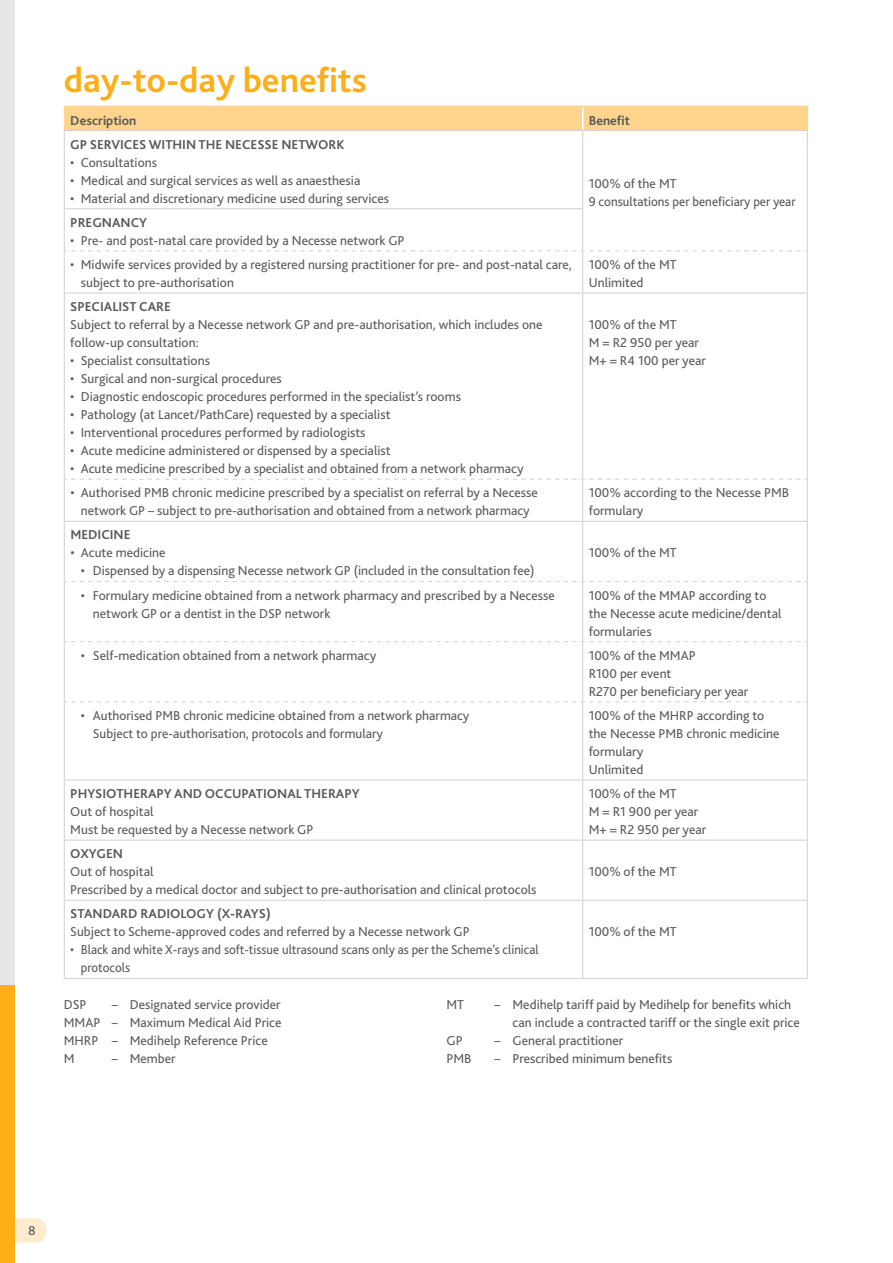
<style>
.page{position:relative;width:893px;height:1263px;background:#fff}
.page>*{position:absolute;margin:0;border:0;box-sizing:border-box;transform-origin:0 0}
.t1{font:700 36px "Bliss 2";color:#fcaf17}
.t2{font:13.5px/18px "Bliss 2";color:#58595b}
.t3{font:700 13.5px "Bliss 2";color:#58595b}
.t4{font:13.5px/18px "Bliss 2";color:#58595b;scale:.95 1}
</style>
<div class="page">
<hr style="left:64px;top:131px;width:1px;height:77px;background:#d1d3d4">
<hr style="left:582px;top:131px;width:1px;height:77px;background:#d1d3d4">
<hr style="left:807px;top:131px;width:1px;height:78px;background:#d1d3d4">
<hr style="left:807px;top:209px;width:1px;height:42px;background:#d1d3d4">
<hr style="left:64px;top:208px;width:519px;height:1px;background:#d1d3d4">
<hr style="left:64px;top:209px;width:1px;height:42px;background:#d1d3d4">
<hr style="left:582px;top:209px;width:1px;height:41px;background:#d1d3d4">
<svg style="left:65px;top:250px;width:742px;height:1px"></svg>
<hr style="left:64px;top:251px;width:1px;height:41px;background:#d1d3d4">
<hr style="left:582px;top:251px;width:1px;height:41px;background:#d1d3d4">
<hr style="left:807px;top:251px;width:1px;height:41px;background:#d1d3d4">
<hr style="left:64px;top:292px;width:519px;height:2px;background:#d1d3d4">
<hr style="left:64px;top:294px;width:1px;height:185px;background:#d1d3d4">
<hr style="left:583px;top:292px;width:225px;height:2px;background:#d1d3d4">
<hr style="left:582px;top:294px;width:1px;height:185px;background:#d1d3d4">
<hr style="left:807px;top:294px;width:1px;height:185px;background:#d1d3d4">
<hr style="left:64px;top:479px;width:1px;height:42px;background:#d1d3d4">
<hr style="left:582px;top:480px;width:1px;height:41px;background:#d1d3d4">
<hr style="left:807px;top:479px;width:1px;height:42px;background:#d1d3d4">
<hr style="left:64px;top:521px;width:519px;height:1px;background:#d1d3d4">
<hr style="left:64px;top:522px;width:1px;height:59px;background:#d1d3d4">
<hr style="left:583px;top:521px;width:225px;height:1px;background:#d1d3d4">
<hr style="left:582px;top:522px;width:1px;height:59px;background:#d1d3d4">
<hr style="left:807px;top:522px;width:1px;height:59px;background:#d1d3d4">
<hr style="left:64px;top:581px;width:1px;height:61px;background:#d1d3d4">
<hr style="left:582px;top:582px;width:1px;height:59px;background:#d1d3d4">
<hr style="left:807px;top:581px;width:1px;height:61px;background:#d1d3d4">
<hr style="left:64px;top:642px;width:1px;height:60px;background:#d1d3d4">
<hr style="left:582px;top:642px;width:1px;height:59px;background:#d1d3d4">
<hr style="left:807px;top:642px;width:1px;height:60px;background:#d1d3d4">
<hr style="left:64px;top:702px;width:1px;height:77px;background:#d1d3d4">
<hr style="left:582px;top:702px;width:1px;height:77px;background:#d1d3d4">
<hr style="left:807px;top:702px;width:1px;height:77px;background:#d1d3d4">
<hr style="left:64px;top:779px;width:519px;height:1px;background:#d1d3d4">
<hr style="left:64px;top:780px;width:1px;height:59px;background:#d1d3d4">
<hr style="left:583px;top:779px;width:225px;height:1px;background:#d1d3d4">
<hr style="left:582px;top:780px;width:1px;height:59px;background:#d1d3d4">
<hr style="left:807px;top:780px;width:1px;height:59px;background:#d1d3d4">
<hr style="left:64px;top:839px;width:519px;height:2px;background:#d1d3d4">
<hr style="left:64px;top:841px;width:1px;height:59px;background:#d1d3d4">
<hr style="left:583px;top:839px;width:225px;height:2px;background:#d1d3d4">
<hr style="left:582px;top:841px;width:1px;height:59px;background:#d1d3d4">
<hr style="left:807px;top:841px;width:1px;height:59px;background:#d1d3d4">
<hr style="left:64px;top:900px;width:519px;height:1px;background:#d1d3d4">
<hr style="left:64px;top:901px;width:1px;height:77px;background:#d1d3d4">
<hr style="left:583px;top:900px;width:225px;height:1px;background:#d1d3d4">
<hr style="left:582px;top:901px;width:1px;height:77px;background:#d1d3d4">
<hr style="left:807px;top:901px;width:1px;height:77px;background:#d1d3d4">
<hr style="left:64px;top:978px;width:519px;height:1px;background:#d1d3d4">
<hr style="left:583px;top:978px;width:225px;height:1px;background:#d1d3d4">
<svg style="left:65px;top:479px;width:742px;height:1px"></svg>
<svg style="left:65px;top:581px;width:742px;height:1px"></svg>
<svg style="left:65px;top:641px;width:742px;height:1px"></svg>
<svg style="left:65px;top:701px;width:742px;height:1px"></svg>
<div style="left:64px;top:107px;width:744px;height:24px;background:#ffd58e"></div>
<hr style="left:64px;top:106px;width:519px;height:1px;background:#ffd58e">
<hr style="left:583px;top:106px;width:225px;height:1px;background:#ffd58e">
<svg style="left:15px;top:1218px;width:31px;height:24px"></svg>
<div style="left:0;top:985px;width:15px;height:278px;background:#fcaf17"></div>
<div style="left:0;top:0;width:15px;height:985px;background:#e6e7e8"></div>
<h1 class="t1" style="left:64px;top:58px;width:305px">day-to-day benefits</h1>
<p class="t3" style="left:70px;top:112px;width:68px">Description</p>
<p class="t3" style="left:589px;top:112px;width:43px">Benefit</p>
<p class="t3" style="left:70px;top:136px;width:276px">GP SERVICES WITHIN THE NECESSE NETWORK</p>
<p class="t2" style="left:70px;top:153px;width:88px">• Consultations</p>
<p class="t2" style="left:70px;top:171px;width:292px">• Medical and surgical services as well as anaesthesia</p>
<p class="t2" style="left:70px;top:189px;width:320px">• Material and discretionary medicine used during services</p>
<p class="t2" style="left:589px;top:174px;width:208px">100% of the MT<br>9 consultations per beneficiary per year</p>
<p class="t3" style="left:70px;top:214px;width:78px">PREGNANCY</p>
<p class="t2" style="left:70px;top:231px;width:336px">• Pre- and post-natal care provided by a Necesse network GP</p>
<p class="t2" style="left:81px;top:255px;width:492px;text-indent:-11px">• Midwife services provided by a registered nursing practitioner for pre- and post-natal care, subject to pre-authorisation</p>
<p class="t2" style="left:589px;top:255px;width:89px">100% of the MT<br>Unlimited</p>
<p class="t3" style="left:70px;top:298px;width:102px">SPECIALIST CARE</p>
<p class="t2" style="left:70px;top:315px;width:474px">Subject to referral by a Necesse network GP and pre-authorisation, which includes one follow-up consultation:</p>
<p class="t2" style="left:70px;top:351px;width:141px">• Specialist consultations</p>
<p class="t2" style="left:70px;top:369px;width:213px">• Surgical and non-surgical procedures</p>
<p class="t2" style="left:70px;top:387px;width:392px">• Diagnostic endoscopic procedures performed in the specialist’s rooms</p>
<p class="t2" style="left:70px;top:405px;width:322px">• Pathology (at Lancet/PathCare) requested by a specialist</p>
<p class="t2" style="left:70px;top:423px;width:297px">• Interventional procedures performed by radiologists</p>
<p class="t2" style="left:70px;top:441px;width:322px">• Acute medicine administered or dispensed by a specialist</p>
<p class="t2" style="left:70px;top:459px;width:455px">• Acute medicine prescribed by a specialist and obtained from a network pharmacy</p>
<p class="t2" style="left:589px;top:315px;width:119px">100% of the MT<br>M = R2 950 per year<br>M+ = R4 100 per year</p>
<p class="t2" style="left:70px;top:483px;width:469px;text-align:center">• Authorised PMB chronic medicine prescribed by a specialist on referral by a Necesse network GP – subject to pre-authorisation and obtained from a network pharmacy</p>
<p class="t2" style="left:589px;top:483px;width:202px">100% according to the Necesse PMB formulary</p>
<p class="t3" style="left:70px;top:527px;width:62px">MEDICINE</p>
<p class="t2" style="left:70px;top:544px;width:97px">• Acute medicine</p>
<p class="t2" style="left:81px;top:562px;width:455px">• Dispensed by a dispensing Necesse network GP (included in the consultation fee)</p>
<p class="t2" style="left:589px;top:544px;width:89px">100% of the MT</p>
<p class="t2" style="left:93px;top:586px;width:463px;text-indent:-12px">• Formulary medicine obtained from a network pharmacy and prescribed by a Necesse network GP or a dentist in the DSP network</p>
<p class="t2" style="left:589px;top:586px;width:194px">100% of the MMAP according to the Necesse acute medicine/dental formularies</p>
<p class="t2" style="left:81px;top:646px;width:297px">• Self-medication obtained from a network pharmacy</p>
<p class="t2" style="left:589px;top:646px;width:161px">100% of the MMAP<br>R100 per event<br>R270 per beneficiary per year</p>
<p class="t2" style="left:93px;top:706px;width:378px;text-indent:-12px">• Authorised PMB chronic medicine obtained from a network pharmacy<br>Subject to pre-authorisation, protocols and formulary</p>
<p class="t2" style="left:589px;top:706px;width:192px">100% of the MHRP according to the Necesse PMB chronic medicine formulary<br>Unlimited</p>
<p class="t3" style="left:70px;top:785px;width:291px">PHYSIOTHERAPY AND OCCUPATIONAL THERAPY</p>
<p class="t2" style="left:70px;top:802px;width:245px">Out of hospital<br>Must be requested by a Necesse network GP</p>
<p class="t2" style="left:589px;top:784px;width:119px">100% of the MT<br>M = R1 900 per year<br>M+ = R2 950 per year</p>
<p class="t3" style="left:70px;top:845px;width:54px">OXYGEN</p>
<p class="t2" style="left:70px;top:862px;width:468px">Out of hospital<br>Prescribed by a medical doctor and subject to pre-authorisation and clinical protocols</p>
<p class="t2" style="left:589px;top:862px;width:89px">100% of the MT</p>
<p class="t3" style="left:70px;top:905px;width:202px">STANDARD RADIOLOGY (X-RAYS)</p>
<p class="t2" style="left:70px;top:923px;width:401px">Subject to Scheme-approved codes and referred by a Necesse network GP</p>
<p class="t4" style="left:81px;top:941px;width:484px;text-indent:-11px">• Black and white X-rays and soft-tissue ultrasound scans only as per the Scheme’s clinical protocols</p>
<p class="t2" style="left:589px;top:923px;width:89px">100% of the MT</p>
<p class="t2" style="left:64px;top:995px;width:219px;text-indent:48px">– Designated service provider<br>MMAP – Maximum Medical Aid Price<br>MHRP – Medihelp Reference Price<br>M</p>
<p class="t2" style="left:64px;top:995px;width:24px">DSP</p>
<p class="t2" style="left:112px;top:1049px;width:65px">– Member</p>
<p class="t2" style="left:446px;top:995px;width:19px">MT</p>
<p class="t2" style="left:512px;top:995px;width:289px;text-indent:-18px">– Medihelp tariff paid by Medihelp for benefits which can include a contracted tariff or the single exit price</p>
<p class="t2" style="left:446px;top:1031px;width:18px">GP</p>
<p class="t2" style="left:494px;top:1031px;width:130px">– General practitioner</p>
<p class="t2" style="left:446px;top:1049px;width:27px">PMB</p>
<p class="t2" style="left:494px;top:1049px;width:179px">– Prescribed minimum benefits</p>
<p class="t2" style="left:28px;top:1221px;width:9px">8</p>
</div>
